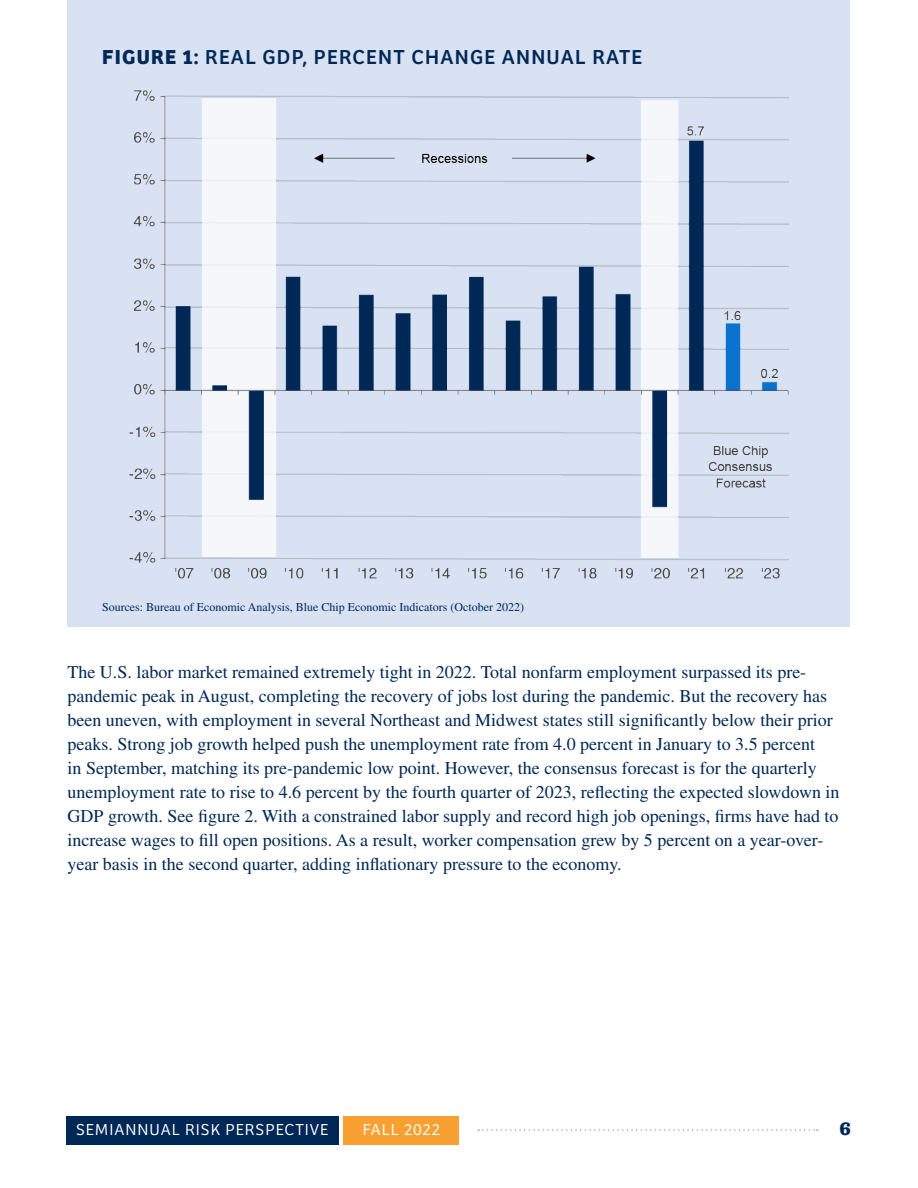
<style>
.page{position:relative;width:918px;height:1188px;background:#fff}
.page>*{position:absolute;margin:0;border:0;box-sizing:border-box;transform-origin:0 0}
.t1{font:21px "Bree";letter-spacing:.06em;color:#002856}
.Paragraph{font:18px/24px "Times LT Std";color:#002856}
.t2{font:700 18px "Clarendon Text Pro";color:#002856}
.t3{font:300 16.5px "Bree";letter-spacing:.06em;color:#fff}
.Sources{font:12px "Times LT Std";color:#002856}
.s1{font-weight:700}
</style>
<div class="page">
<div style="left:66px;top:1116px;width:272px;height:29px;background:#002856"></div>
<div style="left:344px;top:1116px;width:115px;height:29px;background:#f9a033"></div>
<svg style="left:478px;top:1129px;width:340px;height:2px"></svg>
<div style="left:68px;top:0;width:782px;height:626px;background:#d9e2f2"></div>
<img style="left:130px;top:90px;width:659px;height:489px">
<h2 class="t1" style="left:102px;top:41px;width:542px"><span class="s1">FIGURE 1:</span> REAL GDP, PERCENT CHANGE ANNUAL RATE</h2>
<p class="Sources" style="left:102px;top:601px;width:424px">Sources: Bureau of Economic Analysis, Blue Chip Economic Indicators (October 2022)</p>
<p class="Paragraph" style="left:68px;top:659px;width:774px">The U.S. labor market remained extremely tight in 2022. Total nonfarm employment surpassed its pre&shy;pandemic peak in August, completing the recovery of jobs lost during the pandemic. But the recovery has been uneven, with employment in several Northeast and Midwest states still significantly below their prior peaks. Strong job growth helped push the unemployment rate from 4.0 percent in January to 3.5 percent<br>in September, matching its pre-pandemic low point. However, the consensus forecast is for the quarterly unemployment rate to rise to 4.6 percent by the fourth quarter of 2023, reflecting the expected slowdown in GDP growth. See figure 2. With a constrained labor supply and record high job openings, firms have had to increase wages to fill open positions. As a result, worker compensation grew by 5 percent on a year-over&shy;year basis in the second quarter, adding inflationary pressure to the economy.</p>
<p class="t3" style="left:76px;top:1118px;width:254px">SEMIANNUAL RISK PERSPECTIVE</p>
<p class="t3" style="left:363px;top:1118px;width:79px">FALL 2022</p>
<p class="t2" style="left:839px;top:1118px;width:14px">6</p>
</div>
